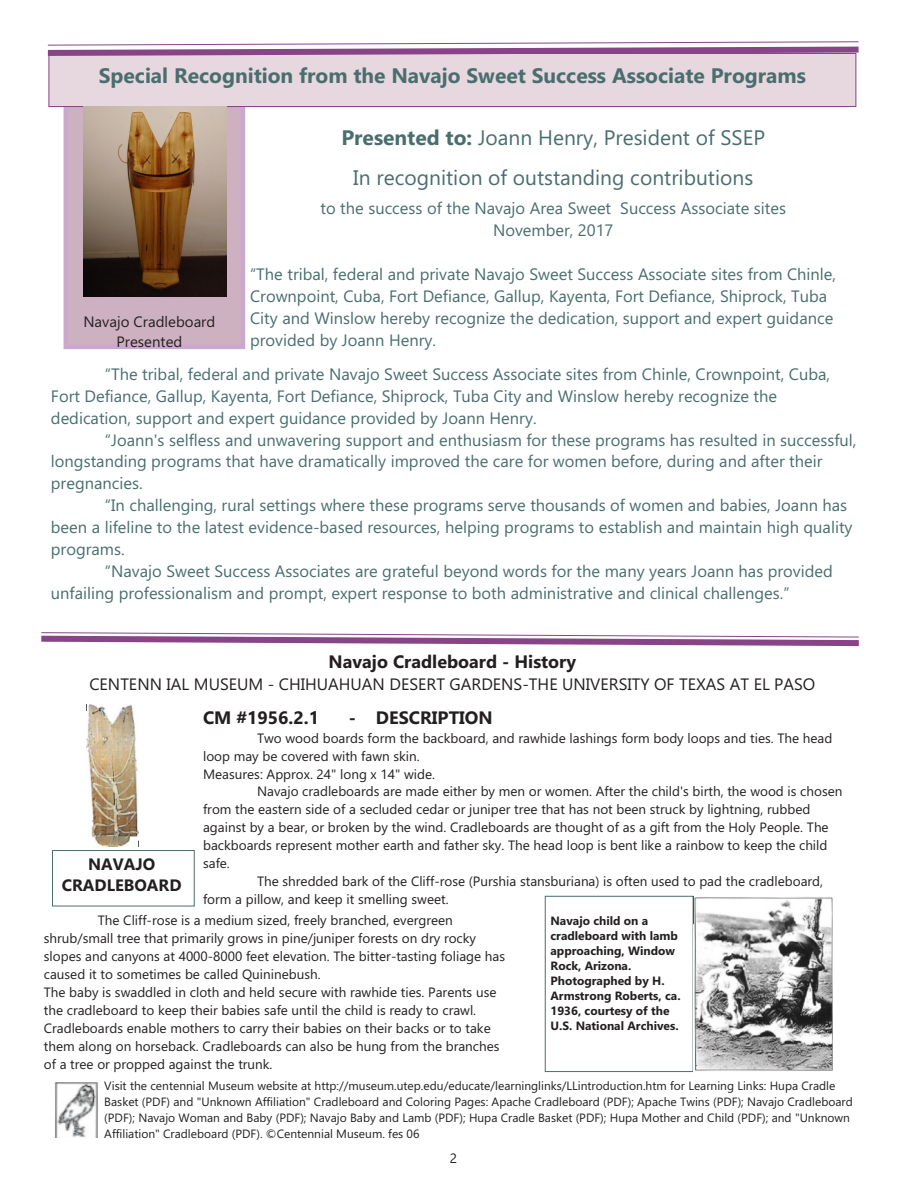
<style>
.page{position:relative;width:918px;height:1188px;background:#fff}
.page>*{position:absolute;margin:0;border:0;box-sizing:border-box;transform-origin:0 0}
.t1{font:21px/39.9px "Ebrima";color:#496e6e;text-align:center}
.t2{font:700 21px "Ebrima";color:#496e6e}
.t3{font:700 18px "Ebrima";color:#231f20}
.t4{font:16.5px/21.9px "Ebrima";color:#496e6e}
.t5{font:16.5px "Ebrima";color:#231f20}
.t6{font:700 16.5px/20.5px "Ebrima";color:#231f20;text-align:center}
.t7{font:15px/20px "Ebrima";color:#231f20;text-align:center}
.t8{font:13.5px/18px "Ebrima";color:#231f20}
.t9{font:12px/15.9px "Ebrima";color:#231f20}
.t10{font:700 12px/15px "Ebrima";color:#231f20}
.s1{font-weight:700}
</style>
<div class="page">
<svg style="left:52px;top:850px;width:143px;height:56px"></svg>
<svg style="left:545px;top:896px;width:148px;height:176px"></svg>
<svg style="left:63px;top:107px;width:183px;height:242px;background:#cbaec0"></svg>
<svg style="left:47px;top:41px;width:812px;height:66px;background:#ddc8d7"></svg>
<img style="left:84px;top:106px;width:142px;height:190px">
<svg style="left:41px;top:632px;width:818px;height:15px"></svg>
<img style="left:693px;top:897px;width:139px;height:174px">
<img style="left:54px;top:1082px;width:43px;height:55px">
<img style="left:87px;top:705px;width:51px;height:141px">
<h1 class="t2" style="left:99px;top:67px;width:709px">Special Recognition from the Navajo Sweet Success Associate Programs</h1>
<p class="t7" style="left:83px;top:313px;width:133px">Navajo Cradleboard<br>Presented</p>
<h1 class="t1" style="left:341px;top:120px;width:425px"><span class="s1">Presented to:</span> Joann Henry, President of SSEP<br>In recognition of outstanding contributions</h1>
<p class="t4" style="left:321px;top:199px;width:467px;text-align:center">to the success of the Navajo Area Sweet Success Associate sites<br>November, 2017</p>
<p class="t4" style="left:250px;top:265px;width:588px">“The tribal, federal and private Navajo Sweet Success Associate sites from Chinle, Crownpoint, Cuba, Fort Defiance, Gallup, Kayenta, Fort Defiance, Shiprock, Tuba City and Winslow hereby recognize the dedication, support and expert guidance provided by Joann Henry.</p>
<p class="t4" style="left:51px;top:364px;width:781px;text-indent:54px">“The tribal, federal and private Navajo Sweet Success Associate sites from Chinle, Crownpoint, Cuba,<br>Fort Defiance, Gallup, Kayenta, Fort Defiance, Shiprock, Tuba City and Winslow hereby recognize the dedication, support and expert guidance provided by Joann Henry.</p>
<p class="t4" style="left:51px;top:430px;width:807px;text-indent:54px">“Joann's selfless and unwavering support and enthusiasm for these programs has resulted in successful, longstanding programs that have dramatically improved the care for women before, during and after their pregnancies.</p>
<p class="t4" style="left:51px;top:496px;width:803px;text-indent:54px">“In challenging, rural settings where these programs serve thousands of women and babies, Joann has been a lifeline to the latest evidence-based resources, helping programs to establish and maintain high quality programs.</p>
<p class="t4" style="left:51px;top:562px;width:783px;text-indent:54px">“Navajo Sweet Success Associates are grateful beyond words for the many years Joann has provided unfailing professionalism and prompt, expert response to both administrative and clinical challenges.”</p>
<h2 class="t3" style="left:329px;top:655px;width:249px">Navajo Cradleboard - History</h2>
<p class="t5" style="left:89px;top:678px;width:727px">CENTENN IAL MUSEUM - CHIHUAHUAN DESERT GARDENS-THE UNIVERSITY OF TEXAS AT EL PASO</p>
<h2 class="t3" style="left:203px;top:710px;width:117px">CM #1956.2.1</h2>
<h2 class="t3" style="left:349px;top:710px;width:145px">- DESCRIPTION</h2>
<p class="t8" style="left:257px;top:730px;width:577px">Two wood boards form the backboard, and rawhide lashings form body loops and ties. The head</p>
<p class="t8" style="left:203px;top:748px;width:218px">loop may be covered with fawn skin.</p>
<p class="t8" style="left:203px;top:766px;width:233px">Measures: Approx. 24" long x 14" wide.</p>
<p class="t8" style="left:257px;top:784px;width:587px">Navajo cradleboards are made either by men or women. After the child's birth, the wood is chosen</p>
<p class="t8" style="left:203px;top:802px;width:609px">from the eastern side of a secluded cedar or juniper tree that has not been struck by lightning, rubbed</p>
<p class="t8" style="left:203px;top:820px;width:627px">against by a bear, or broken by the wind. Cradleboards are thought of as a gift from the Holy People. The</p>
<p class="t8" style="left:203px;top:838px;width:626px">backboards represent mother earth and father sky. The head loop is bent like a rainbow to keep the child</p>
<p class="t8" style="left:203px;top:856px;width:28px">safe.</p>
<p class="t8" style="left:257px;top:874px;width:568px">The shredded bark of the Cliff-rose (Purshia stansburiana) is often used to pad the cradleboard,</p>
<p class="t8" style="left:203px;top:892px;width:247px">form a pillow, and keep it smelling sweet.</p>
<p class="t6" style="left:62px;top:856px;width:121px">NAVAJO<br>CRADLEBOARD</p>
<p class="t8" style="left:44px;top:912px;width:463px;text-indent:54px">The Cliff-rose is a medium sized, freely branched, evergreen shrub/small tree that primarily grows in pine/juniper forests on dry rocky slopes and canyons at 4000-8000 feet elevation. The bitter-tasting foliage has caused it to sometimes be called Quininebush.<br>The baby is swaddled in cloth and held secure with rawhide ties. Parents use the cradleboard to keep their babies safe until the child is ready to crawl.<br>Cradleboards enable mothers to carry their babies on their backs or to take them along on horseback. Cradleboards can also be hung from the branches of a tree or propped against the trunk.</p>
<p class="t10" style="left:550px;top:915px;width:132px">Navajo child on a cradleboard with lamb approaching, Window<br>Rock, Arizona.<br>Photographed by H.<br>Armstrong Roberts, ca.<br>1936, courtesy of the<br>U.S. National Archives.</p>
<p class="t9" style="left:104px;top:1079px;width:750px">Visit the centennial Museum website at http://museum.utep.edu/educate/learninglinks/LLintroduction.htm for Learning Links: Hupa Cradle Basket (PDF) and "Unknown Affiliation" Cradleboard and Coloring Pages: Apache Cradleboard (PDF); Apache Twins (PDF); Navajo Cradleboard (PDF); Navajo Woman and Baby (PDF); Navajo Baby and Lamb (PDF); Hupa Cradle Basket (PDF); Hupa Mother and Child (PDF); and "Unknown Affiliation" Cradleboard (PDF). ©Centennial Museum. fes 06</p>
<p class="t8" style="left:450px;top:1150px;width:9px">2</p>
</div>
